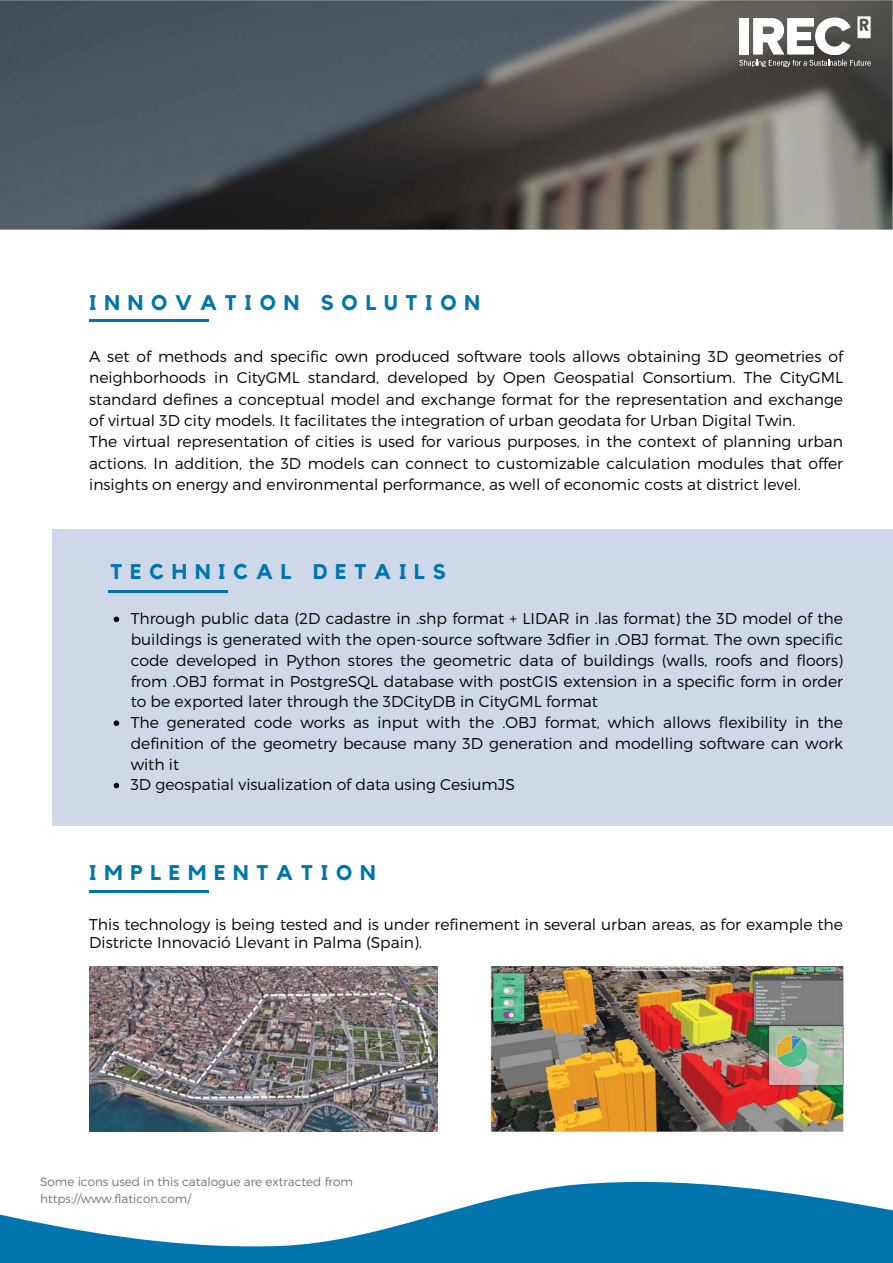
<style>
.page{position:relative;width:893px;height:1263px;background:#fff}
.page>*{position:absolute;margin:0;border:0;box-sizing:border-box;transform-origin:0 0}
.t1{font:700 21.15px "Kollektif";letter-spacing:.37em;color:#0075ad}
.t2{font:300 15.6px/20.7px "Montserrat";color:#010202}
.t3{font:300 12px/16.4px "Montserrat";color:#727373}
</style>
<div class="page">
<div style="left:52px;top:529px;width:841px;height:297px;background:#ced8e8"></div>
<svg style="left:0;top:1182px;width:893px;height:81px;fill:#0075ad"></svg>
<img style="left:0;top:0;width:893px;height:230px">
<hr style="left:89px;top:320px;width:119px;height:2px;background:#0075ad">
<hr style="left:109px;top:590px;width:119px;height:3px;background:#0075ad">
<hr style="left:89px;top:891px;width:119px;height:2px;background:#0075ad">
<img style="left:490px;top:966px;width:353px;height:165px">
<img style="left:89px;top:966px;width:349px;height:165px">
<svg style="left:114px;top:617px;width:5px;height:5px"></svg>
<svg style="left:114px;top:720px;width:5px;height:6px"></svg>
<svg style="left:114px;top:783px;width:5px;height:5px"></svg>
<img style="left:787px;top:18px;width:28px;height:37px">
<img style="left:739px;top:18px;width:10px;height:36px">
<img style="left:753px;top:18px;width:31px;height:36px">
<img style="left:815px;top:18px;width:35px;height:37px">
<svg style="left:739px;top:60px;width:132px;height:7px"></svg>
<img style="left:855px;top:14px;width:17px;height:27px">
<h1 class="t1" style="left:89px;top:293px;width:392px">INNOVATION SOLUTION</h1>
<p class="t2" style="left:89px;top:345px;width:755px;line-height:21.3px">A set of methods and specific own produced software tools allows obtaining 3D geometries of neighborhoods in CityGML standard, developed by Open Geospatial Consortium. The CityGML standard defines a conceptual model and exchange format for the representation and exchange of virtual 3D city models. It facilitates the integration of urban geodata for Urban Digital Twin.<br>The virtual representation of cities is used for various purposes, in the context of planning urban actions. In addition, the 3D models can connect to customizable calculation modules that offer insights on energy and environmental performance, as well of economic costs at district level.</p>
<h1 class="t1" style="left:110px;top:562px;width:337px">TECHNICAL DETAILS</h1>
<p class="t2" style="left:131px;top:608px;width:714px">Through public data (2D cadastre in .shp format + LIDAR in .las format) the 3D model of the buildings is generated with the open-source software 3dfier in .OBJ format. The own specific code developed in Python stores the geometric data of buildings (walls, roofs and floors) from .OBJ format in PostgreSQL database with postGIS extension in a specific form in order to be exported later through the 3DCityDB in CityGML format<br>The generated code works as input with the .OBJ format, which allows flexibility in the definition of the geometry because many 3D generation and modelling software can work with it<br>3D geospatial visualization of data using CesiumJS</p>
<h1 class="t1" style="left:89px;top:863px;width:288px">IMPLEMENTATION</h1>
<p class="t2" style="left:89px;top:915px;width:755px;line-height:18px">This technology is being tested and is under refinement in several urban areas, as for example the<br>Districte Innovació Llevant in Palma (Spain).</p>
<p class="t3" style="left:40px;top:1173px;width:314px">Some icons used in this catalogue are extracted from https://www.flaticon.com/</p>
</div>
